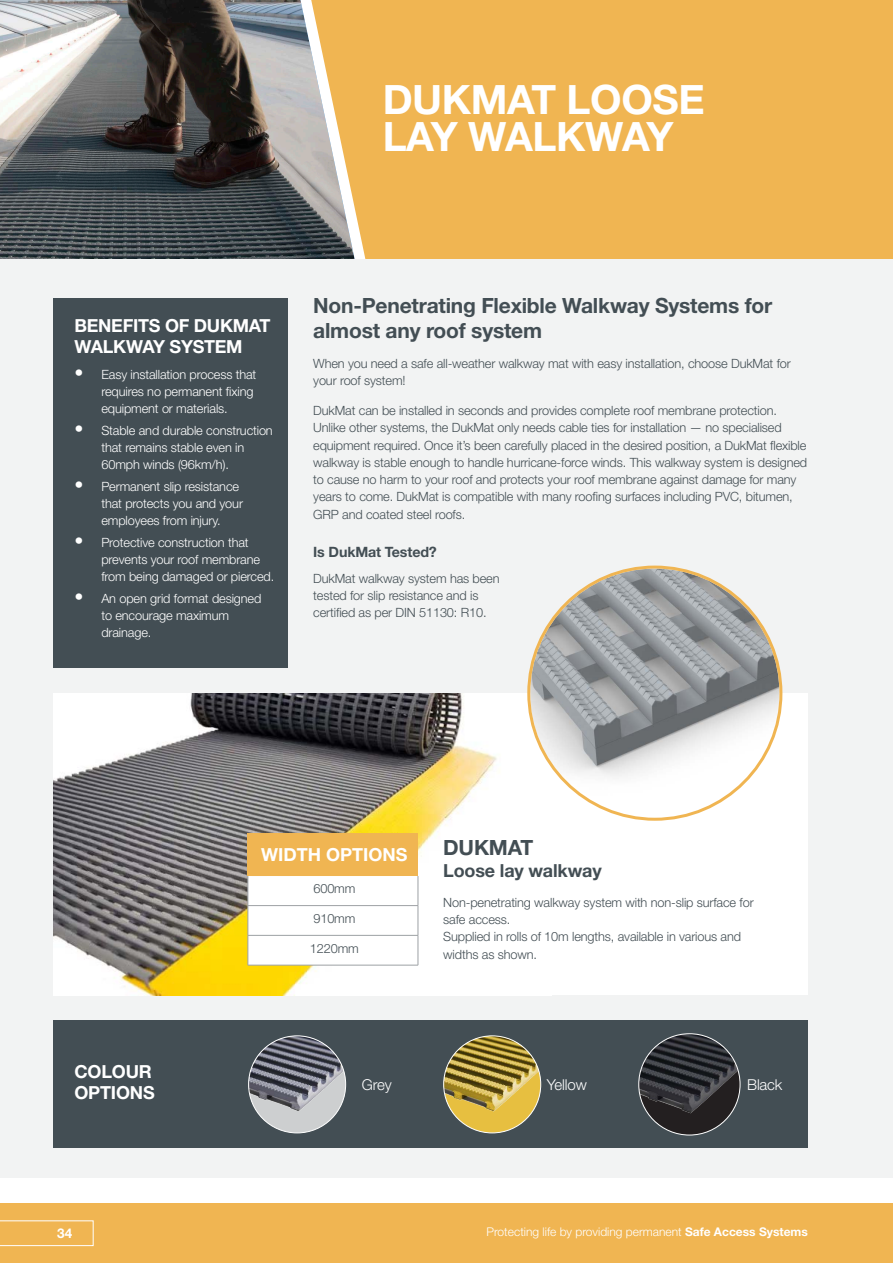
<style>
.page{position:relative;width:893px;height:1263px;background:#fff}
.page>*{position:absolute;margin:0;border:0;box-sizing:border-box;transform-origin:0 0}
.t1{font:700 40.5px/37.5px "Helvetica Neue LT Std";letter-spacing:-.01em;color:#fff}
.t2{font:700 21px/25.2px "Helvetica Neue LT Std";letter-spacing:-.01em;color:#434e54}
.t3{font:700 18px/21px "Helvetica Neue LT Std";letter-spacing:-.015em;color:#fff}
.t4{font:700 18px "Helvetica Neue LT Std";letter-spacing:-.01em;color:#434e54}
.t5{font:300 15px "Helvetica Neue LT Std";letter-spacing:-.01em;color:#fff}
.t6{font:700 14.25px "Helvetica Neue LT Std";letter-spacing:-.01em;color:#434e54}
.t7{font:700 13.5px "Helvetica Neue LT Std";color:#fff}
.t8{font:300 12.75px/17.2px "Helvetica Neue LT Std";letter-spacing:-.01em;color:#434e54}
.t9{font:300 12.75px/17.2px "Helvetica Neue LT Std";letter-spacing:-.01em;color:#fff}
.t10{font:300 12px "Helvetica Neue LT Std";color:#fff}
.s1{font-size:18px}
.s2{font-weight:700}
</style>
<div class="page">
<div style="left:0;top:1203px;width:893px;height:60px;background:#f0b552"></div>
<svg style="left:0;top:1220px;width:94px;height:26px"></svg>
<div style="left:566px;top:0;width:327px;height:259px;background:#f0b552"></div>
<svg style="left:0;top:0;width:566px;height:259px;background:#a08962"></svg>
<div style="left:0;top:259px;width:893px;height:919px;background:#f2f3f3"></div>
<div style="left:53px;top:1020px;width:755px;height:128px;background:#434e54"></div>
<div style="left:53px;top:298px;width:235px;height:370px;background:#434e54"></div>
<div style="left:53px;top:693px;width:755px;height:302px;background:#fff"></div>
<img style="left:53px;top:693px;width:498px;height:302px">
<div style="left:248px;top:833px;width:170px;height:43px;background:#f0b552"></div>
<svg style="left:248px;top:876px;width:171px;height:89px"></svg>
<hr style="left:248px;top:935px;width:170px;height:1px;background:#9da1a4">
<hr style="left:248px;top:935px;width:1px;height:30px;background:#9da1a4">
<hr style="left:418px;top:935px;width:1px;height:30px;background:#9da1a4">
<hr style="left:248px;top:965px;width:170px;height:1px;background:#9da1a4">
<img style="left:249px;top:1036px;width:97px;height:97px;border-radius:49px">
<img style="left:444px;top:1036px;width:97px;height:97px;border-radius:49px">
<img style="left:639px;top:1034px;width:101px;height:101px;border-radius:51px">
<img style="left:530px;top:569px;width:249px;height:249px;border-radius:125px">
<p class="t1" style="left:383px;top:80px;width:323px">DUKMAT LOOSE<br>LAY WALKWAY</p>
<p class="t3" style="left:74px;top:314px;width:198px">BENEFITS OF DUKMAT<br>WALKWAY SYSTEM</p>
<p class="t9" style="left:101px;top:365px;width:156px;text-indent:-27px"><span class="s1">•</span> Easy installation process that requires no permanent fixing equipment or materials.</p>
<p class="t9" style="left:101px;top:421px;width:173px;text-indent:-27px"><span class="s1">•</span> Stable and durable construction that remains stable even in<br>60mph winds (96km/h).</p>
<p class="t9" style="left:101px;top:477px;width:143px;text-indent:-27px"><span class="s1">•</span> Permanent slip resistance that protects you and your employees from injury.</p>
<p class="t9" style="left:101px;top:533px;width:174px;text-indent:-27px"><span class="s1">•</span> Protective construction that prevents your roof membrane from being damaged or pierced.</p>
<p class="t9" style="left:101px;top:589px;width:161px;text-indent:-27px"><span class="s1">•</span> An open grid format designed to encourage maximum drainage.</p>
<p class="t2" style="left:313px;top:292px;width:461px">Non-Penetrating Flexible Walkway Systems for almost any roof system</p>
<p class="t8" style="left:313px;top:354px;width:479px">When you need a safe all-weather walkway mat with easy installation, choose DukMat for your roof system!</p>
<p class="t8" style="left:313px;top:402px;width:495px">DukMat can be installed in seconds and provides complete roof membrane protection.<br>Unlike other systems, the DukMat only needs cable ties for installation — no specialised equipment required. Once it’s been carefully placed in the desired position, a DukMat flexible walkway is stable enough to handle hurricane-force winds. This walkway system is designed to cause no harm to your roof and protects your roof membrane against damage for many years to come. DukMat is compatible with many roofing surfaces including PVC, bitumen, GRP and coated steel roofs.</p>
<p class="t6" style="left:313px;top:543px;width:125px">Is DukMat Tested?</p>
<p class="t8" style="left:313px;top:569px;width:188px">DukMat walkway system has been tested for slip resistance and is certified as per DIN 51130: R10.</p>
<p class="t3" style="left:74px;top:1061px;width:82px">COLOUR<br>OPTIONS</p>
<p class="t3" style="left:261px;top:844px;width:148px">WIDTH OPTIONS</p>
<p class="t8" style="left:313px;top:880px;width:43px">600mm</p>
<p class="t8" style="left:313px;top:909px;width:43px">910mm</p>
<p class="t8" style="left:310px;top:939px;width:50px">1220mm</p>
<p class="t2" style="left:443px;top:835px;width:91px">DUKMAT</p>
<p class="t4" style="left:443px;top:859px;width:160px">Loose lay walkway</p>
<p class="t8" style="left:443px;top:893px;width:312px">Non-penetrating walkway system with non-slip surface for safe access.</p>
<p class="t8" style="left:443px;top:928px;width:299px">Supplied in rolls of 10m lengths, available in various and widths as shown.</p>
<p class="t5" style="left:362px;top:1075px;width:31px">Grey</p>
<p class="t5" style="left:547px;top:1075px;width:41px">Yellow</p>
<p class="t5" style="left:747px;top:1075px;width:37px">Black</p>
<p class="t7" style="left:57px;top:1225px;width:17px">34</p>
<p class="t10" style="left:486px;top:1225px;width:323px">Protecting life by providing permanent <span class="s2">Safe Access Systems</span></p>
</div>
